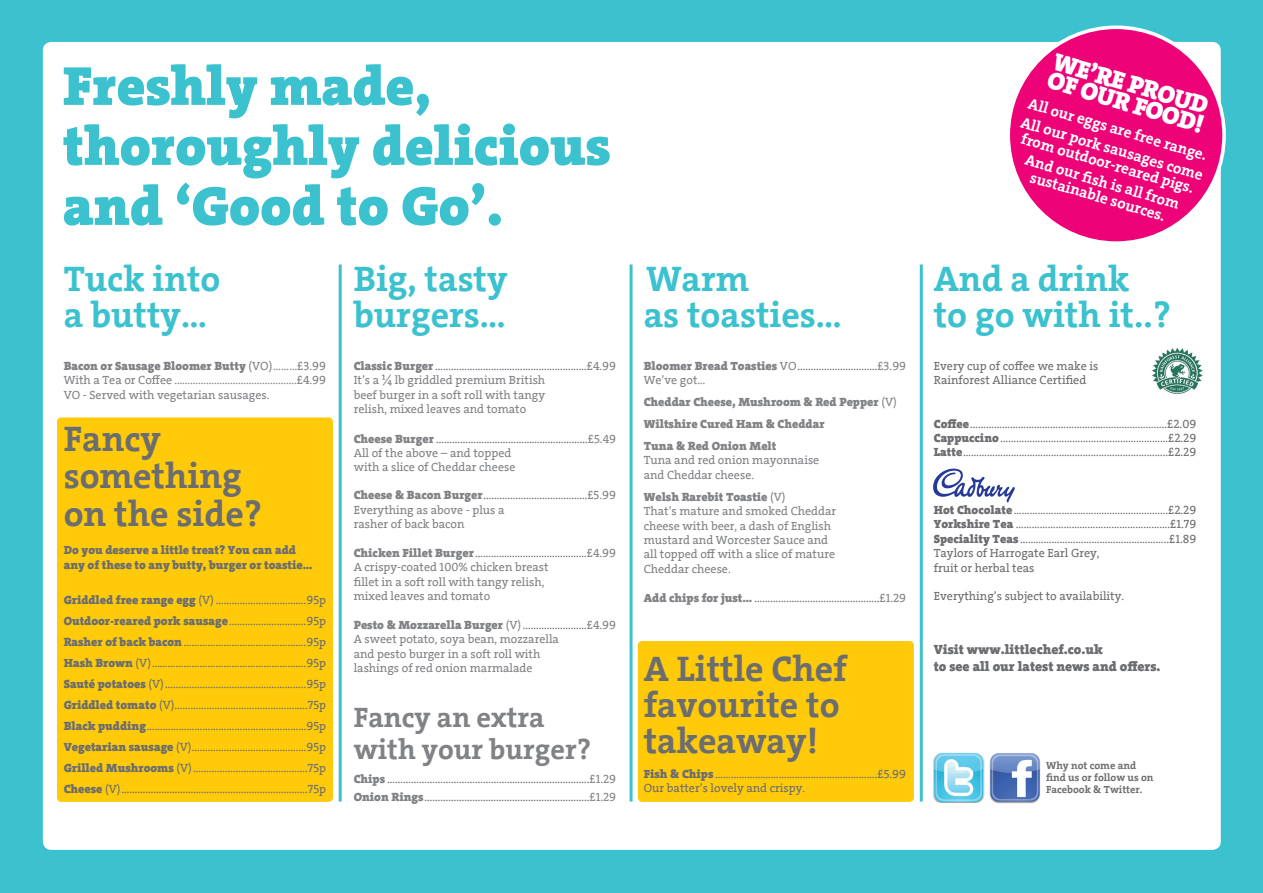
<style>
.page{position:relative;width:1263px;height:893px;background:#3cc1ce}
.page>*{position:absolute;margin:0;border:0;box-sizing:border-box;transform-origin:0 0}
.t1{font:55.5px/60px "The Little Serif Chunky";color:#3cc1ce}
.t2{font:36px/36px "The Little Serif";color:#3cc1ce}
.t3{font:36px/37.5px "The Little Serif";color:#6c6d70}
.t4{font:28.5px/31.5px "The Little Serif";color:#808285}
.t5{font:24.9px/19.2px "The Little Serif Chunky";color:#fff}
.t6{font:15.45px/20.2px "The Little Serif";color:#fff}
.t7{font:13.5px/16.2px "The Little Serif Chunky";color:#6c6d70}
.t8{font:12px/14.4px "The Little Serif Skinny";color:#6c6d70}
.t9{font:12px/14.4px "The Little Serif Skinny";color:#808285}
.t10{font:12px/21.9px "The Little Serif Chunky";color:#808285}
.t11{font:12px/14.4px "The Little Serif Chunky";color:#6c6d70}
.t12{font:10.5px/12px "The Little Serif";color:#6c6d70}
.s1{font-family:"The Little Serif Skinny"}
.s2{font-family:"The Little Serif Chunky"}
.s3{color:#6c6d70}
.s4{font-family:"The Little Serif Chunky";color:#808285}
.s5{color:#808285}
</style>
<div class="page">
<div style="left:43px;top:42px;width:1178px;height:808px;background:#fff;border-radius:9px"></div>
<div style="left:638px;top:641px;width:276px;height:161px;background:#feca0a;border-radius:4px"></div>
<div style="left:1008px;top:27px;width:216px;height:216px;background:#ed0277;border-radius:50%"></div>
<div style="left:57px;top:417px;width:276px;height:385px;background:#feca0a;border-radius:4px"></div>
<hr style="left:339px;top:264px;width:3px;height:537px;background:#3cc1ce">
<hr style="left:629px;top:264px;width:3px;height:537px;background:#3cc1ce">
<hr style="left:920px;top:264px;width:3px;height:537px;background:#3cc1ce">
<svg style="left:933px;top:469px;width:82px;height:34px"></svg>
<img style="left:1152px;top:347px;width:51px;height:47px">
<img style="left:988px;top:752px;width:53px;height:52px;border-radius:10px">
<img style="left:932px;top:752px;width:53px;height:51px;border-radius:10px">
<h1 class="t1" style="left:63px;top:57px;width:549px">Freshly made, thoroughly delicious and ‘Good to Go’.</h1>
<h3 class="t5" style="left:1056px;top:52px;width:163px;rotate:16deg">WE’RE PROUD<br>OF OUR FOOD!</h3>
<p class="t6" style="left:1029px;top:93px;width:190px;rotate:16deg">All our eggs are free range.<br>All our pork sausages come</p>
<p class="t6" style="left:1024px;top:130px;width:181px;line-height:19px;text-align:center;rotate:16deg">from outdoor-reared pigs.<br>And our fi sh is all from</p>
<p class="t6" style="left:1033px;top:167px;width:141px;rotate:16deg">sustainable sources.</p>
<h2 class="t2" style="left:64px;top:261px;width:158px">Tuck into a butty...</h2>
<p class="t10" style="left:64px;top:355px;width:264px">Bacon or Sausage Bloomer Butty <span class="s1">(VO).........£3.99</span></p>
<p class="t9" style="left:64px;top:373px;width:264px">With a Tea or Coffee ..............................................£4.99<br>VO - Served with vegetarian sausages.</p>
<h2 class="t3" style="left:64px;top:420px;width:200px">Fancy something on the side?</h2>
<p class="t11" style="left:64px;top:543px;width:249px">Do you deserve a little treat? You can add any of these to any butty, burger or toastie…</p>
<p class="t8" style="left:64px;top:590px;width:264px;line-height:21px;text-align:justify"><span class="s2">Griddled free range egg</span> (V) ..................................95p <span class="s2">Outdoor-reared pork sausage</span>.............................95p <span class="s2">Rasher of back bacon</span>..............................................95p <span class="s2">Hash Brown</span> (V)..........................................................95p <span class="s2">Sauté potatoes</span> (V).....................................................95p <span class="s2">Griddled tomato</span> (V)..................................................75p <span class="s2">Black pudding</span>............................................................95p <span class="s2">Vegetarian sausage</span> (V)...........................................95p <span class="s2">Grilled Mushrooms</span> (V)...........................................75p <span class="s2">Cheese</span> (V)......................................................................75p</p>
<h2 class="t2" style="left:354px;top:261px;width:155px">Big, tasty burgers...</h2>
<p class="t9" style="left:354px;top:359px;width:264px"><span class="s2">Classic Burger</span><span class="s3">.........................................................</span>£4.99<br>It’s a ¼ lb griddled premium British<br>beef burger in a soft roll with tangy<br>relish, mixed leaves and tomato</p>
<p class="t8" style="left:354px;top:431px;width:264px"><span class="s4">Cheese Burger</span> .........................................................<span class="s5">£5.49<br>All of the above – and topped<br>with a slice of Cheddar cheese</span></p>
<p class="t9" style="left:354px;top:488px;width:264px"><span class="s2">Cheese &amp; Bacon Burger</span><span class="s3">.......................................</span>£5.99<br>Everything as above - plus a<br>rasher of back bacon</p>
<p class="t9" style="left:354px;top:546px;width:264px"><span class="s2">Chicken Fillet Burger</span><span class="s3">..........................................</span>£4.99<br>A crispy-coated 100% chicken breast<br>fillet in a soft roll with tangy relish,<br>mixed leaves and tomato</p>
<p class="t9" style="left:354px;top:618px;width:264px"><span class="s2">Pesto &amp; Mozzarella Burger</span> (V)<span class="s3">........................</span>£4.99<br>A sweet potato, soya bean, mozzarella<br>and pesto burger in a soft roll with<br>lashings of red onion marmalade</p>
<h3 class="t4" style="left:354px;top:702px;width:239px">Fancy an extra with your burger?</h3>
<p class="t8" style="left:354px;top:770px;width:264px;line-height:18px"><span class="s4">Chips</span> ............................................................................<span class="s5">£1.29<br></span><span class="s4">Onion Rings</span>..............................................................<span class="s5">£1.29</span></p>
<h2 class="t2" style="left:644px;top:261px;width:200px">Warm<br>as toasties...</h2>
<p class="t8" style="left:644px;top:359px;width:264px"><span class="s4">Bloomer Bread Toasties</span> <span class="s5">VO</span>..............................<span class="s5">£3.99<br>We’ve got...</span></p>
<p class="t10" style="left:644px;top:391px;width:254px">Cheddar Cheese, Mushroom &amp; Red Pepper <span class="s1">(V)<br></span>Wiltshire Cured Ham &amp; Cheddar<br>Tuna &amp; Red Onion Melt</p>
<p class="t9" style="left:644px;top:453px;width:177px">Tuna and red onion mayonnaise and Cheddar cheese.</p>
<p class="t10" style="left:644px;top:486px;width:143px">Welsh Rarebit Toastie <span class="s1">(V)</span></p>
<p class="t9" style="left:644px;top:504px;width:194px">That’s mature and smoked Cheddar cheese with beer, a dash of English mustard and Worcester Sauce and all topped off with a slice of mature<br>Cheddar cheese.</p>
<p class="t8" style="left:644px;top:590px;width:264px"><span class="s4">Add chips for just...</span> ...............................................<span class="s5">£1.29</span></p>
<h2 class="t3" style="left:644px;top:651px;width:205px;line-height:36px">A Little Chef favourite to takeaway!</h2>
<p class="t8" style="left:644px;top:767px;width:264px"><span class="s2">Fish &amp; Chips</span>.............................................................£5.99<br>Our batter’s lovely and crispy.</p>
<h2 class="t2" style="left:934px;top:261px;width:239px">And a drink to go with it..?</h2>
<p class="t8" style="left:934px;top:359px;width:166px">Every cup of coffee we make is<br>Rainforest Alliance Certified</p>
<p class="t8" style="left:934px;top:416px;width:264px;text-align:justify"><span class="s2">Coffee</span> ..........................................................................£2.09<br><span class="s2">Cappuccino</span>...............................................................£2.29<br><span class="s2">Latte</span>.............................................................................£2.29</p>
<p class="t8" style="left:934px;top:503px;width:264px"><span class="s2">Hot Chocolate</span>..........................................................£2.29<br><span class="s2">Yorkshire Tea</span> ..........................................................£1.79<br><span class="s2">Speciality Teas</span>........................................................£1.89<br>Taylors of Harrogate Earl Grey,<br>fruit or herbal teas</p>
<p class="t8" style="left:934px;top:589px;width:192px">Everything’s subject to availability.</p>
<p class="t7" style="left:934px;top:642px;width:228px">Visit www.littlechef.co.uk<br>to see all our latest news and offers.</p>
<p class="t12" style="left:1046px;top:760px;width:109px">Why not come and find us or follow us on<br>Facebook &amp; Twitter.</p>
</div>
